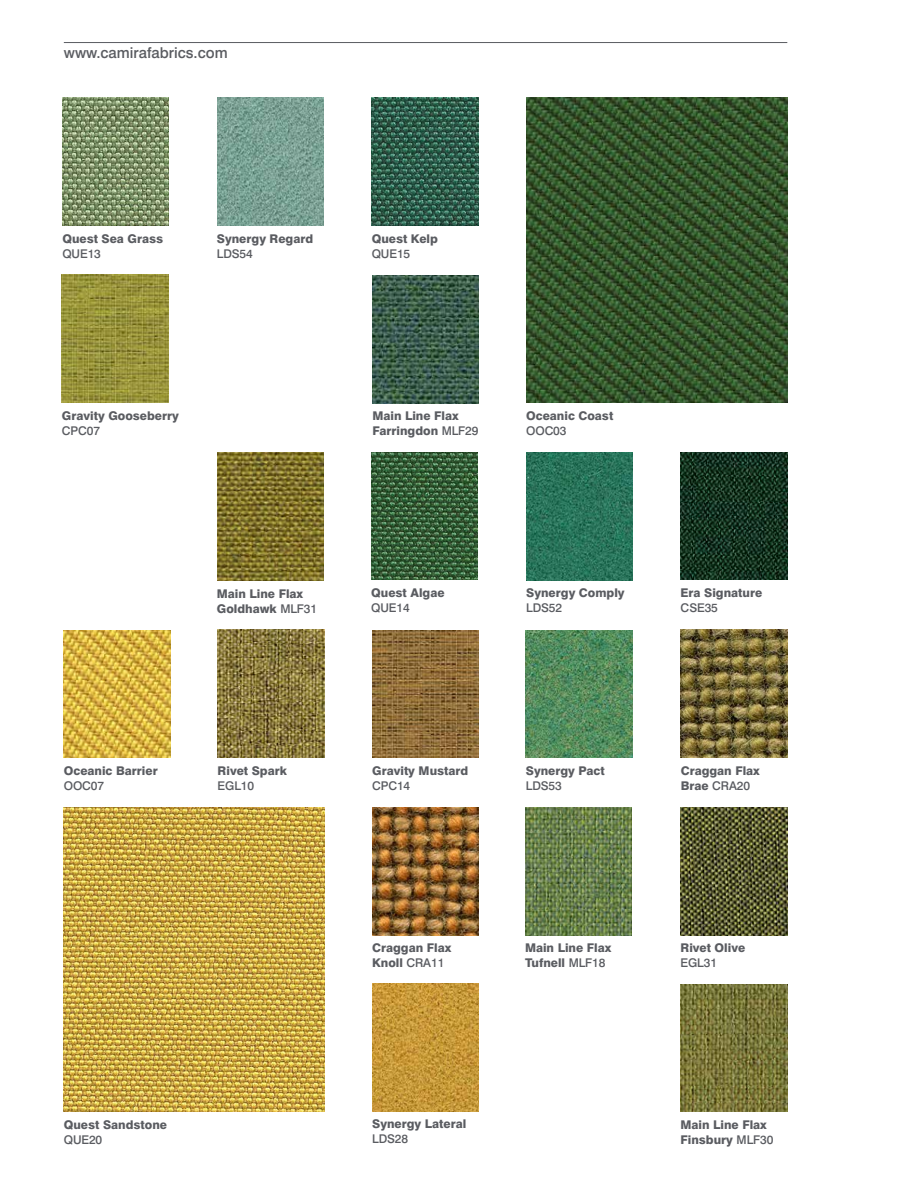
<style>
.page{position:relative;width:915px;height:1187px;background:#fff}
.page>*{position:absolute;margin:0;border:0;box-sizing:border-box;transform-origin:0 0}
.t1{font:500 15px "Swiss 721 BT";color:#5a5c61}
.t2{font:800 12px/15px "Swiss 721 BT";color:#5a5c61}
.t3{font:500 12px "Swiss 721 BT";letter-spacing:-.01em;color:#5a5c61}
.s1{font-weight:500}
</style>
<div class="page">
<hr style="left:64px;top:42px;width:723px;height:1px;background:#5a5c61">
<img style="left:371px;top:98px;width:107px;height:127px">
<img style="left:62px;top:275px;width:106px;height:127px">
<img style="left:62px;top:98px;width:107px;height:127px">
<img style="left:64px;top:630px;width:106px;height:127px">
<img style="left:64px;top:807px;width:260px;height:304px">
<img style="left:217px;top:452px;width:106px;height:128px">
<img style="left:371px;top:452px;width:106px;height:128px">
<img style="left:217px;top:98px;width:106px;height:127px">
<img style="left:372px;top:983px;width:106px;height:128px">
<img style="left:525px;top:630px;width:107px;height:127px">
<img style="left:526px;top:98px;width:260px;height:305px">
<img style="left:680px;top:629px;width:106px;height:128px">
<img style="left:372px;top:275px;width:106px;height:128px">
<img style="left:525px;top:807px;width:106px;height:127px">
<img style="left:372px;top:807px;width:106px;height:127px">
<img style="left:680px;top:452px;width:106px;height:128px">
<img style="left:372px;top:630px;width:106px;height:127px">
<img style="left:218px;top:629px;width:106px;height:128px">
<img style="left:680px;top:807px;width:106px;height:127px">
<img style="left:526px;top:452px;width:106px;height:128px">
<img style="left:680px;top:984px;width:106px;height:127px">
<p class="t1" style="left:64px;top:43px;width:165px">www.camirafabrics.com</p>
<p class="t2" style="left:62px;top:231px;width:102px">Quest Sea Grass</p>
<p class="t3" style="left:62px;top:246px;width:40px">QUE13</p>
<p class="t2" style="left:217px;top:231px;width:98px">Synergy Regard</p>
<p class="t3" style="left:217px;top:246px;width:37px">LDS54</p>
<p class="t2" style="left:371px;top:231px;width:68px">Quest Kelp</p>
<p class="t3" style="left:371px;top:246px;width:40px">QUE15</p>
<p class="t2" style="left:62px;top:408px;width:118px">Gravity Gooseberry</p>
<p class="t3" style="left:62px;top:423px;width:40px">CPC07</p>
<p class="t2" style="left:372px;top:408px;width:108px">Main Line Flax<br>Farringdon <span class="s1">MLF29</span></p>
<p class="t2" style="left:526px;top:408px;width:89px">Oceanic Coast</p>
<p class="t3" style="left:526px;top:424px;width:42px">OOC03</p>
<p class="t2" style="left:217px;top:585px;width:102px">Main Line Flax<br>Goldhawk <span class="s1">MLF31</span></p>
<p class="t2" style="left:371px;top:585px;width:75px">Quest Algae</p>
<p class="t3" style="left:371px;top:600px;width:40px">QUE14</p>
<p class="t2" style="left:526px;top:585px;width:100px">Synergy Comply</p>
<p class="t3" style="left:526px;top:600px;width:37px">LDS52</p>
<p class="t2" style="left:680px;top:585px;width:83px">Era Signature</p>
<p class="t3" style="left:680px;top:600px;width:39px">CSE35</p>
<p class="t2" style="left:64px;top:762px;width:95px">Oceanic Barrier</p>
<p class="t3" style="left:64px;top:778px;width:42px">OOC07</p>
<p class="t2" style="left:217px;top:762px;width:71px">Rivet Spark</p>
<p class="t3" style="left:217px;top:778px;width:38px">EGL10</p>
<p class="t2" style="left:372px;top:762px;width:98px">Gravity Mustard</p>
<p class="t3" style="left:372px;top:778px;width:40px">CPC14</p>
<p class="t2" style="left:525px;top:762px;width:80px">Synergy Pact</p>
<p class="t3" style="left:525px;top:778px;width:37px">LDS53</p>
<p class="t2" style="left:680px;top:762px;width:80px">Craggan Flax<br>Brae <span class="s1">CRA20</span></p>
<p class="t2" style="left:64px;top:1116px;width:105px">Quest Sandstone</p>
<p class="t3" style="left:64px;top:1132px;width:40px">QUE20</p>
<p class="t2" style="left:372px;top:940px;width:80px">Craggan Flax<br>Knoll <span class="s1">CRA11</span></p>
<p class="t2" style="left:525px;top:940px;width:88px">Main Line Flax<br>Tufnell <span class="s1">MLF18</span></p>
<p class="t2" style="left:372px;top:1116px;width:96px">Synergy Lateral</p>
<p class="t3" style="left:372px;top:1131px;width:37px">LDS28</p>
<p class="t2" style="left:680px;top:940px;width:66px">Rivet Olive</p>
<p class="t3" style="left:680px;top:955px;width:38px">EGL31</p>
<p class="t2" style="left:680px;top:1116px;width:94px">Main Line Flax<br>Finsbury <span class="s1">MLF30</span></p>
</div>
